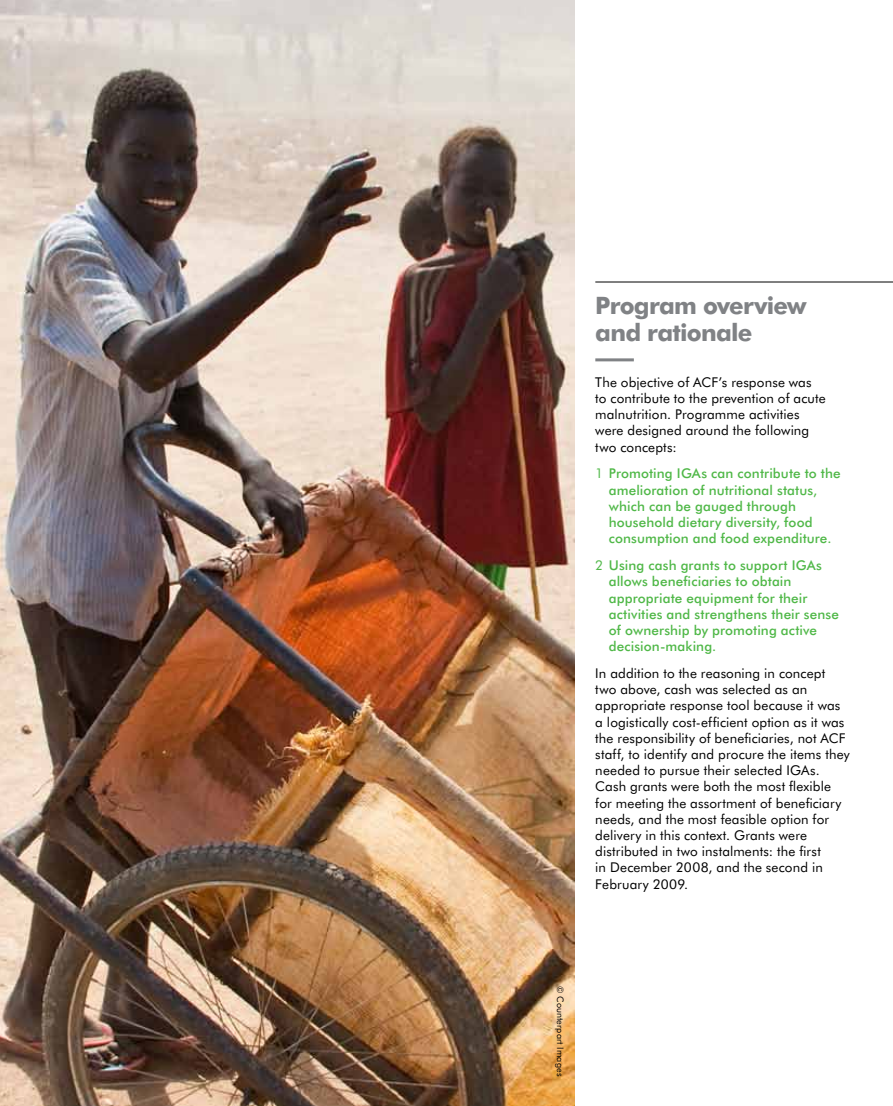
<style>
.page{position:relative;width:893px;height:1106px;background:#fff}
.page>*{position:absolute;margin:0;border:0;box-sizing:border-box;transform-origin:0 0}
.t1{font:700 24px/27px "Futura BT";letter-spacing:-.03em;color:#808285}
.t2{font:13.5px/16.2px "Futura BT";letter-spacing:.01em;color:#000}
.t3{font:500 13.5px/16.2px "Futura BT";letter-spacing:.01em;color:#50b848}
.t4{font:9px "Futura BT";letter-spacing:.01em;color:#000}
.s1{font-weight:400}
</style>
<div class="page">
<hr style="left:595px;top:282px;width:298px;height:1px;background:#000">
<hr style="left:595px;top:358px;width:39px;height:3px;background:#808285">
<img style="left:0;top:0;width:574px;height:1106px">
<h1 class="t1" style="left:595px;top:291px;width:213px">Program overview and rationale</h1>
<p class="t2" style="left:595px;top:374px;width:232px">The objective of ACF’s response was to contribute to the prevention of acute malnutrition. Programme activities were designed around the following two concepts:</p>
<p class="t3" style="left:609px;top:465px;width:233px;text-indent:-14px"><span class="s1">1</span> Promoting IGAs can contribute to the amelioration of nutritional status, which can be gauged through household dietary diversity, food consumption and food expenditure.</p>
<p class="t3" style="left:609px;top:557px;width:232px;text-indent:-14px"><span class="s1">2</span> Using cash grants to support IGAs allows beneficiaries to obtain appropriate equipment for their activities and strengthens their sense of ownership by promoting active decision-making.</p>
<p class="t2" style="left:595px;top:665px;width:256px">In addition to the reasoning in concept two above, cash was selected as an appropriate response tool because it was a logistically cost-efficient option as it was the responsibility of beneficiaries, not ACF staff, to identify and procure the items they needed to pursue their selected IGAs.<br>Cash grants were both the most flexible for meeting the assortment of beneficiary needs, and the most feasible option for delivery in this context. Grants were distributed in two instalments: the first<br>in December 2008, and the second in February 2009.</p>
<p class="t4" style="left:566px;top:986px;width:92px;rotate:90deg">© Counterpart Images</p>
</div>
